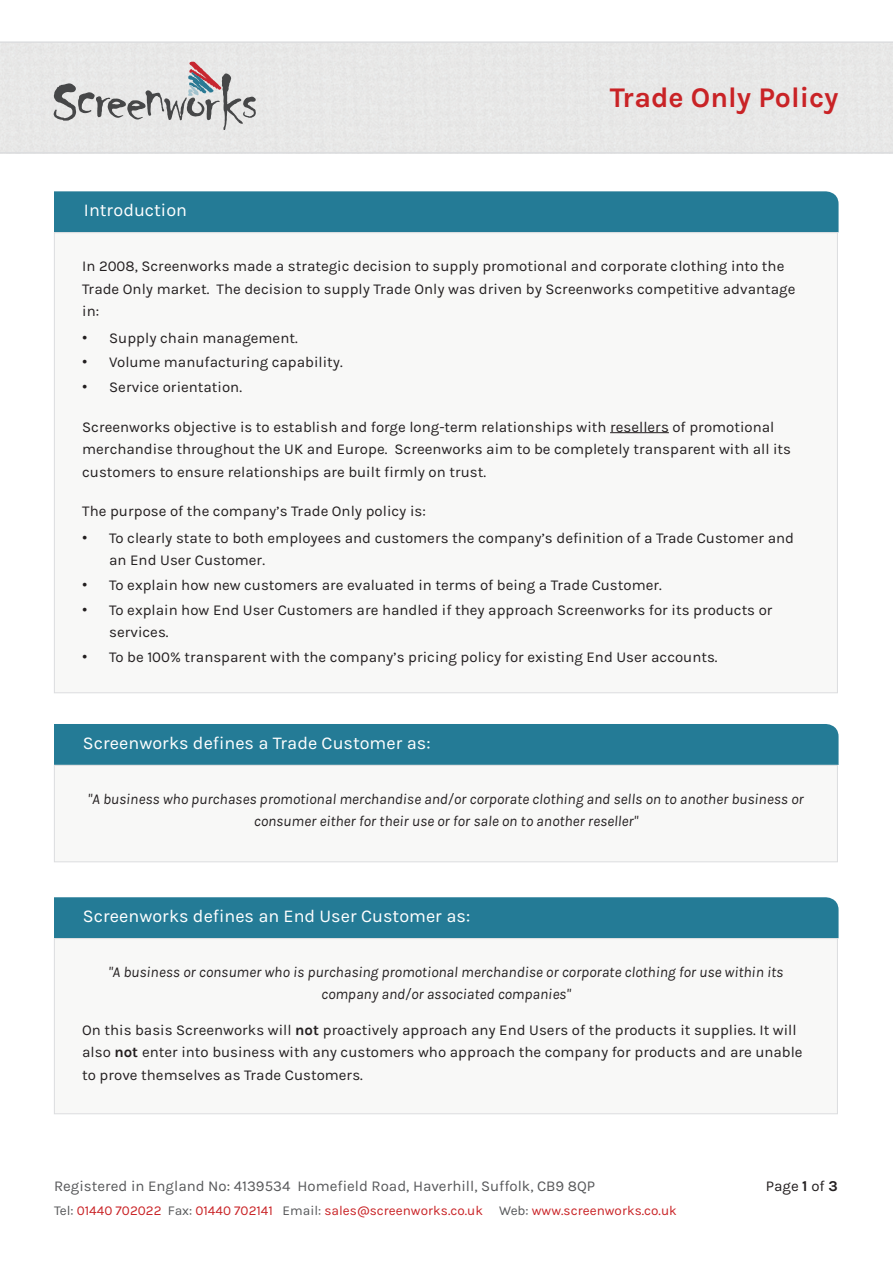
<style>
.page{position:relative;width:893px;height:1263px;background:#fff}
.page>*{position:absolute;margin:0;border:0;box-sizing:border-box;transform-origin:0 0}
.t1{font:700 28.5px "Karla";color:#c92326}
.t2{font:18px "Karla";color:#fff}
.t3{font:15px/22.5px "Karla";color:#231f20}
.t4{font:italic 15px/22.5px "Karla";color:#231f20;text-align:center}
.t5{font:15px "Karla";color:#57585a}
.t6{font:13.5px "Karla";color:#c92326}
.s1{font-family:"Arial"}
.s2{font-weight:700}
.s3{color:#57585a}
</style>
<div class="page">
<svg style="left:54px;top:61px;width:202px;height:69px;background:#cccacb"></svg>
<div style="left:54px;top:191px;width:784px;height:41px;background:#247b96"></div>
<hr style="left:0;top:41px;width:893px;height:2px;background:#dcdddf">
<hr style="left:0;top:152px;width:893px;height:1px;background:#dcdddf">
<div style="left:54px;top:232px;width:784px;height:461px;background:#f8f8f7;border:1px solid #dcdddf"></div>
<hr style="left:610px;top:432px;width:59px;height:1px;background:#231f20">
<div style="left:54px;top:897px;width:784px;height:41px;background:#247b96"></div>
<div style="left:54px;top:938px;width:784px;height:176px;background:#f8f8f7;border:1px solid #dcdddf"></div>
<div style="left:54px;top:724px;width:784px;height:41px;background:#247b96"></div>
<div style="left:54px;top:765px;width:784px;height:97px;background:#f8f8f7;border:1px solid #dcdddf"></div>
<p class="t2" style="left:84px;top:201px;width:105px">Introduction</p>
<h1 class="t1" style="left:610px;top:81px;width:230px">Trade Only Policy</h1>
<p class="t3" style="left:82px;top:255px;width:715px">In 2008, Screenworks made a strategic decision to supply promotional and corporate clothing into the<br>Trade Only market. The decision to supply Trade Only was driven by Screenworks competitive advantage in:</p>
<p class="t3" style="left:82px;top:327px;width:217px"><span class="s1">•</span> Supply chain management.</p>
<p class="t3" style="left:82px;top:351px;width:262px"><span class="s1">•</span> Volume manufacturing capability.</p>
<p class="t3" style="left:82px;top:376px;width:161px"><span class="s1">•</span> Service orientation.</p>
<p class="t3" style="left:82px;top:416px;width:710px">Screenworks objective is to establish and forge long-term relationships with resellers of promotional merchandise throughout the UK and Europe. Screenworks aim to be completely transparent with all its customers to ensure relationships are built firmly on trust.</p>
<p class="t3" style="left:82px;top:500px;width:345px">The purpose of the company’s Trade Only policy is:</p>
<p class="t3" style="left:109px;top:527px;width:686px;text-indent:-27px"><span class="s1">•</span> To clearly state to both employees and customers the company’s definition of a Trade Customer and an End User Customer.</p>
<p class="t3" style="left:82px;top:574px;width:581px"><span class="s1">•</span> To explain how new customers are evaluated in terms of being a Trade Customer.</p>
<p class="t3" style="left:109px;top:599px;width:665px;text-indent:-27px"><span class="s1">•</span> To explain how End User Customers are handled if they approach Screenworks for its products or services.</p>
<p class="t3" style="left:82px;top:646px;width:637px"><span class="s1">•</span> To be 100% transparent with the company’s pricing policy for existing End User accounts.</p>
<p class="t2" style="left:83px;top:733px;width:349px">Screenworks defines a Trade Customer as:</p>
<p class="t4" style="left:88px;top:788px;width:717px">"A business who purchases promotional merchandise and/or corporate clothing and sells on to another business or consumer either for their use or for sale on to another reseller"</p>
<p class="t2" style="left:83px;top:906px;width:389px">Screenworks defines an End User Customer as:</p>
<p class="t4" style="left:108px;top:961px;width:676px">"A business or consumer who is purchasing promotional merchandise or corporate clothing for use within its company and/or associated companies"</p>
<p class="t3" style="left:82px;top:1019px;width:722px">On this basis Screenworks will <span class="s2">not</span> proactively approach any End Users of the products it supplies. It will also <span class="s2">not</span> enter into business with any customers who approach the company for products and are unable to prove themselves as Trade Customers.</p>
<p class="t5" style="left:54px;top:1177px;width:543px">Registered in England No: 4139534 Homefield Road, Haverhill, Suffolk, CB9 8QP</p>
<p class="t3" style="left:766px;top:1174px;width:73px">Page <span class="s2">1</span> of <span class="s2">3</span></p>
<p class="t6" style="left:54px;top:1203px;width:624px"><span class="s3">Tel:</span> 01440 702022 <span class="s3">Fax:</span> 01440 702141 <span class="s3">Email:</span> sales@screenworks.co.uk <span class="s3">Web:</span> www.screenworks.co.uk</p>
</div>
